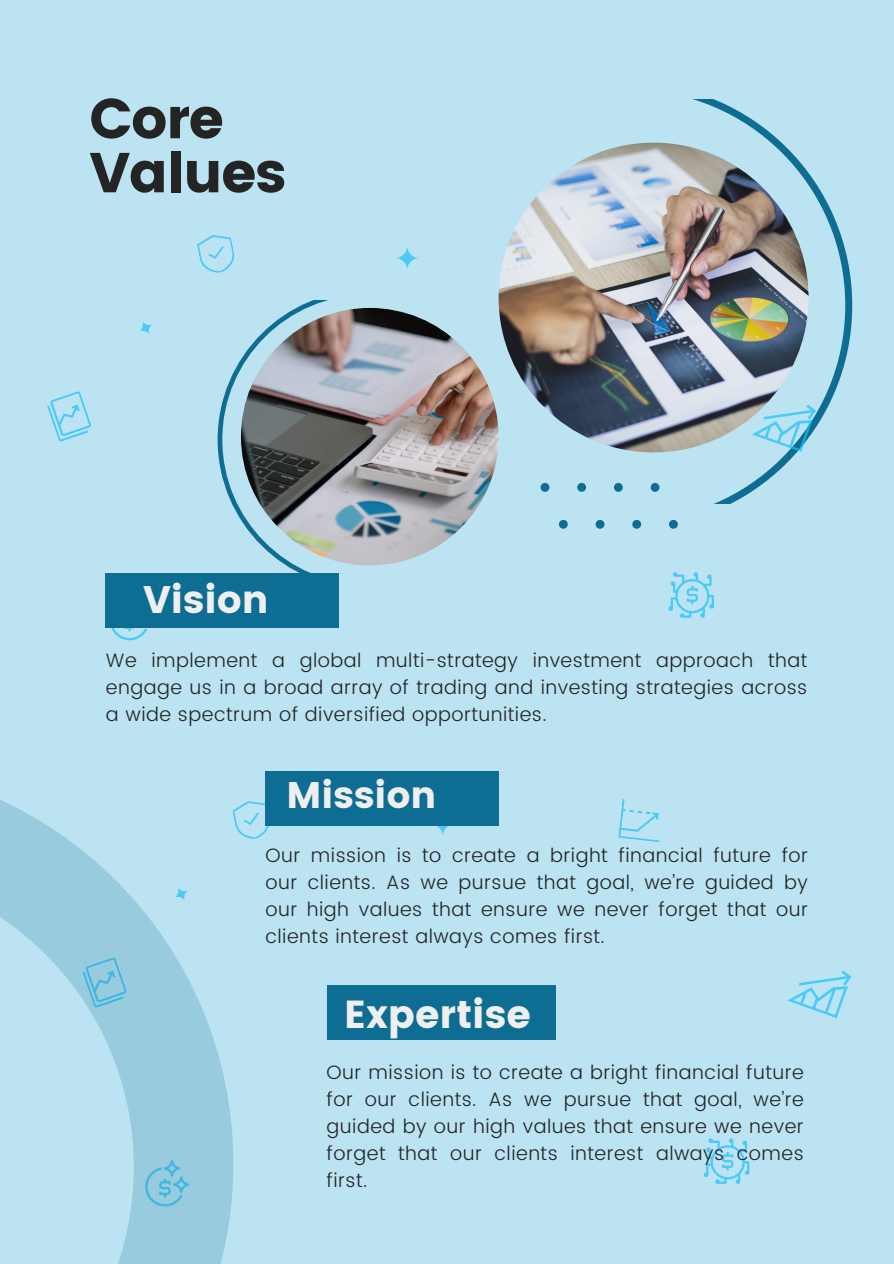
<style>
.page{position:relative;width:894px;height:1264px;background:#fff}
.page>*{position:absolute;margin:0;border:0;box-sizing:border-box;transform-origin:0 0}
.t1{font:56.1px/54px "Poppins";letter-spacing:-.025em;color:#242424}
.t2{font:38.85px "Poppins";color:#efefef}
.t3{font:38.4px "Poppins";color:#efefef}
.t4{font:36.9px "Poppins";color:#efefef}
.t5{font:300 19.35px/27px "Poppins";letter-spacing:.025em;color:#242424;text-align:justify}
</style>
<div class="page">
<div style="left:0;top:0;width:893px;height:1262px;background:#bbe3f2"></div>
<svg style="left:218px;top:301px;width:151px;height:271px"></svg>
<svg style="left:627px;top:99px;width:224px;height:404px"></svg>
<svg style="left:751px;top:390px;width:65px;height:62px"></svg>
<svg style="left:197px;top:235px;width:38px;height:38px"></svg>
<svg style="left:111px;top:628px;width:37px;height:12px"></svg>
<svg style="left:668px;top:572px;width:45px;height:46px"></svg>
<svg style="left:47px;top:391px;width:44px;height:51px"></svg>
<svg style="left:396px;top:246px;width:23px;height:24px"></svg>
<svg style="left:139px;top:321px;width:14px;height:13px"></svg>
<div style="left:106px;top:573px;width:233px;height:55px;background:#0d6d92"></div>
<svg style="left:787px;top:971px;width:65px;height:47px"></svg>
<svg style="left:233px;top:801px;width:40px;height:38px"></svg>
<svg style="left:703px;top:1138px;width:46px;height:45px"></svg>
<svg style="left:618px;top:799px;width:42px;height:43px"></svg>
<svg style="left:430px;top:825px;width:24px;height:10px"></svg>
<svg style="left:0;top:800px;width:233px;height:463px"></svg>
<div style="left:265px;top:770px;width:233px;height:55px;background:#0d6d92"></div>
<img style="left:241px;top:308px;width:257px;height:257px;border-radius:50%">
<img style="left:498px;top:143px;width:310px;height:309px;border-radius:50%">
<div style="left:326px;top:985px;width:229px;height:55px;background:#0d6d92"></div>
<svg style="left:540px;top:483px;width:9px;height:9px"></svg>
<svg style="left:577px;top:483px;width:9px;height:9px"></svg>
<svg style="left:614px;top:483px;width:8px;height:9px"></svg>
<svg style="left:650px;top:483px;width:9px;height:9px"></svg>
<svg style="left:558px;top:520px;width:9px;height:8px"></svg>
<svg style="left:595px;top:520px;width:9px;height:8px"></svg>
<svg style="left:632px;top:520px;width:9px;height:8px"></svg>
<svg style="left:669px;top:520px;width:8px;height:8px"></svg>
<h1 class="t1" style="left:89px;top:92px;width:198px">Core<br>Values</h1>
<p class="t3" style="left:143px;top:577px;width:127px">Vision</p>
<p class="t5" style="left:106px;top:646px;width:702px">We implement a global multi-strategy investment approach that engage us in a broad array of trading and investing strategies across a wide spectrum of diversified opportunities.</p>
<p class="t4" style="left:286px;top:773px;width:151px">Mission</p>
<p class="t5" style="left:265px;top:842px;width:544px">Our mission is to create a bright financial future for our clients. As we pursue that goal, we’re guided by our high values that ensure we never forget that our clients interest always comes first.</p>
<p class="t2" style="left:344px;top:991px;width:188px">Expertise</p>
<p class="t5" style="left:326px;top:1058px;width:478px">Our mission is to create a bright financial future for our clients. As we pursue that goal, we’re guided by our high values that ensure we never forget that our clients interest always comes first.</p>
</div>
